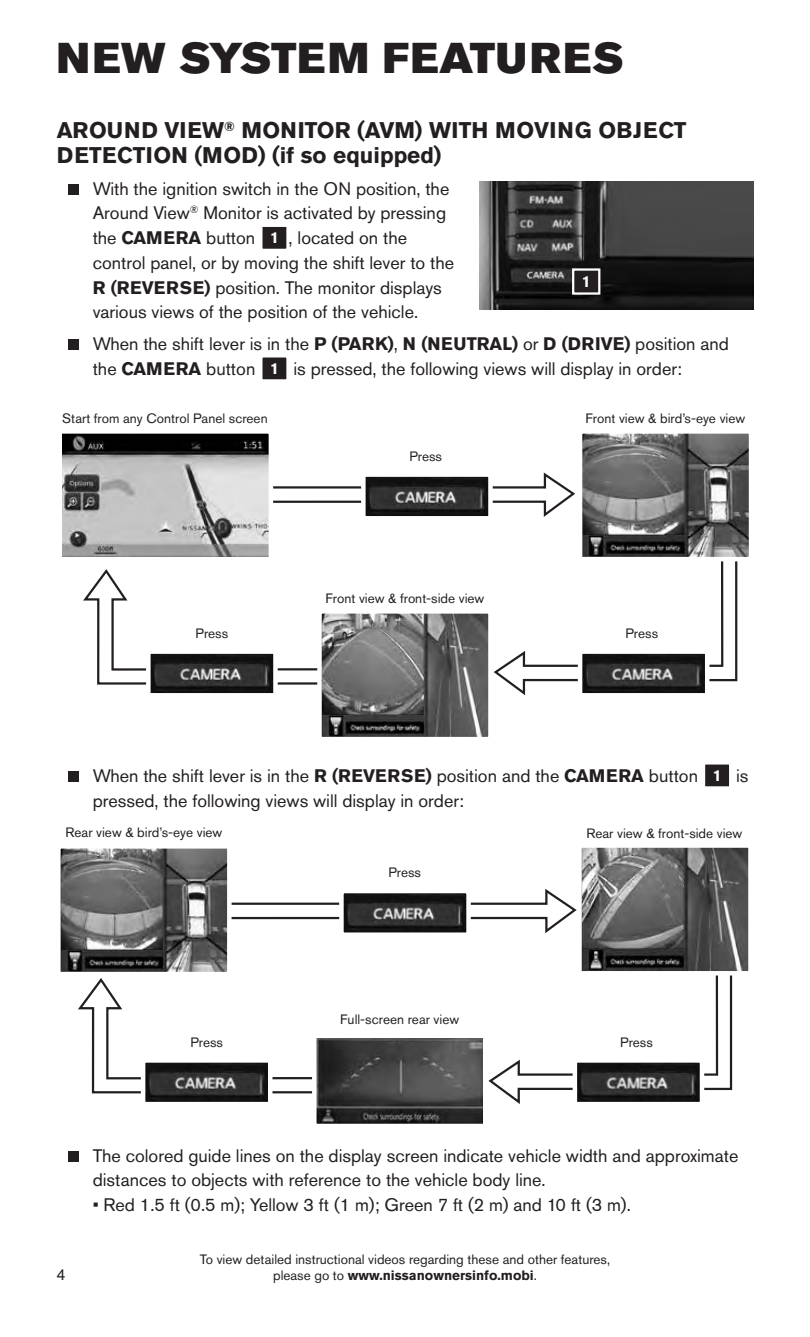
<style>
.page{position:relative;width:810px;height:1337px;background:#fff}
.page>*{position:absolute;margin:0;border:0;box-sizing:border-box;transform-origin:0 0}
.t1{font:42.75px "Akzidenz Grotesk Pro Super";letter-spacing:.02em;color:#231f20}
.t2{font:700 22.5px/24.8px "Akzidenz Grotesk Pro";letter-spacing:.01em;color:#231f20}
.t3{font:18px/24.8px "Akzidenz Grotesk Pro";color:#231f20}
.t4{font:15.75px "Akzidenz Grotesk Pro";color:#231f20}
.t5{font:700 15.75px "Akzidenz Grotesk Pro";color:#fff}
.t6{font:13.5px "Akzidenz Grotesk Pro";color:#231f20}
.t7{font:700 13.5px "Akzidenz Grotesk Pro";color:#231f20}
.s1{font-weight:700}
.s2{font-weight:700;font-size:15.75px;color:#fff}
.s3{font-weight:400}
</style>
<div class="page">
<div style="left:68px;top:184px;width:10px;height:11px;background:#231f20"></div>
<div style="left:261px;top:226px;width:27px;height:24px;background:#231f20"></div>
<div style="left:260px;top:225px;width:29px;height:26px;border:2px solid #fff"></div>
<div style="left:68px;top:339px;width:10px;height:11px;background:#231f20"></div>
<div style="left:261px;top:356px;width:27px;height:24px;background:#231f20"></div>
<div style="left:260px;top:355px;width:29px;height:26px;border:2px solid #fff"></div>
<img style="left:480px;top:182px;width:273px;height:128px">
<div style="left:573px;top:269px;width:26px;height:24px;background:#231f20"></div>
<div style="left:572px;top:268px;width:28px;height:27px;border:2px solid #fff"></div>
<div style="left:68px;top:1151px;width:10px;height:10px;background:#231f20"></div>
<div style="left:68px;top:771px;width:10px;height:11px;background:#231f20"></div>
<div style="left:704px;top:763px;width:26px;height:24px;background:#231f20"></div>
<div style="left:703px;top:762px;width:28px;height:26px;border:2px solid #fff"></div>
<svg style="left:273px;top:472px;width:302px;height:45px"></svg>
<svg style="left:493px;top:561px;width:245px;height:134px"></svg>
<svg style="left:83px;top:569px;width:234px;height:116px"></svg>
<img style="left:62px;top:434px;width:206px;height:122px">
<div style="left:57px;top:429px;width:216px;height:132px;border:4px solid #fff"></div>
<img style="left:583px;top:434px;width:165px;height:122px">
<div style="left:578px;top:429px;width:175px;height:132px;border:4px solid #fff"></div>
<img style="left:322px;top:614px;width:166px;height:122px">
<div style="left:317px;top:609px;width:176px;height:132px;border:4px solid #fff"></div>
<img style="left:151px;top:654px;width:122px;height:38px">
<div style="left:146px;top:649px;width:132px;height:48px;border:4px solid #fff"></div>
<img style="left:366px;top:477px;width:122px;height:38px">
<div style="left:361px;top:472px;width:132px;height:48px;border:4px solid #fff"></div>
<img style="left:583px;top:654px;width:121px;height:38px">
<div style="left:578px;top:649px;width:131px;height:48px;border:4px solid #fff"></div>
<svg style="left:232px;top:889px;width:345px;height:44px"></svg>
<img style="left:61px;top:849px;width:166px;height:122px">
<div style="left:56px;top:844px;width:176px;height:132px;border:4px solid #fff"></div>
<img style="left:344px;top:893px;width:122px;height:39px">
<div style="left:339px;top:888px;width:132px;height:49px;border:4px solid #fff"></div>
<svg style="left:488px;top:975px;width:245px;height:129px"></svg>
<svg style="left:78px;top:978px;width:234px;height:116px"></svg>
<img style="left:317px;top:1038px;width:166px;height:85px">
<img style="left:146px;top:1063px;width:121px;height:38px">
<div style="left:141px;top:1058px;width:131px;height:48px;border:4px solid #fff"></div>
<img style="left:578px;top:1063px;width:121px;height:38px">
<div style="left:573px;top:1058px;width:131px;height:48px;border:4px solid #fff"></div>
<img style="left:582px;top:848px;width:166px;height:122px">
<div style="left:577px;top:843px;width:176px;height:132px;border:4px solid #fff"></div>
<h1 class="t1" style="left:57px;top:30px;width:568px">NEW SYSTEM FEATURES</h1>
<p class="t2" style="left:57px;top:118px;width:631px">AROUND VIEW<sup>®</sup> MONITOR (AVM) WITH MOVING OBJECT<br>DETECTION (MOD) (if so equipped)</p>
<p class="t3" style="left:93px;top:176px;width:363px">With the ignition switch in the ON position, the Around View<sup>®</sup> Monitor is activated by pressing the <span class="s1">CAMERA</span> button <span class="s2">1</span> , located on the control panel, or by moving the shift lever to the <span class="s1">R (REVERSE)</span> position. The monitor displays various views of the position of the vehicle.</p>
<p class="t3" style="left:93px;top:331px;width:638px">When the shift lever is in the <span class="s1">P (PARK)</span>, <span class="s1">N (NEUTRAL)</span> or <span class="s1">D (DRIVE)</span> position and the <span class="s1">CAMERA</span> button <span class="s2">1</span> is pressed, the following views will display in order:</p>
<p class="t5" style="left:582px;top:271px;width:10px">1</p>
<p class="t6" style="left:62px;top:410px;width:207px">Start from any Control Panel screen</p>
<p class="t6" style="left:409px;top:447px;width:34px">Press</p>
<p class="t6" style="left:326px;top:589px;width:160px">Front view &amp; front-side view</p>
<p class="t6" style="left:586px;top:410px;width:161px">Front view &amp; bird’s-eye view</p>
<p class="t6" style="left:196px;top:624px;width:34px">Press</p>
<p class="t6" style="left:626px;top:624px;width:34px">Press</p>
<p class="t3" style="left:93px;top:763px;width:657px">When the shift lever is in the <span class="s1">R (REVERSE)</span> position and the <span class="s1">CAMERA</span> button <span class="s2">1</span> is pressed, the following views will display in order:</p>
<p class="t6" style="left:66px;top:823px;width:158px">Rear view &amp; bird’s-eye view</p>
<p class="t6" style="left:388px;top:864px;width:34px">Press</p>
<p class="t6" style="left:340px;top:1010px;width:120px">Full-screen rear view</p>
<p class="t6" style="left:586px;top:824px;width:158px">Rear view &amp; front-side view</p>
<p class="t6" style="left:190px;top:1033px;width:34px">Press</p>
<p class="t6" style="left:620px;top:1033px;width:34px">Press</p>
<p class="t3" style="left:93px;top:1142px;width:647px">The colored guide lines on the display screen indicate vehicle width and approximate distances to objects with reference to the vehicle body line.</p>
<p class="t3" style="left:93px;top:1192px;width:540px">• Red 1.5 ft (0.5 m); Yellow 3 ft (1 m); Green 7 ft (2 m) and 10 ft (3 m).</p>
<p class="t6" style="left:200px;top:1250px;width:412px">To view detailed instructional videos regarding these and other features,</p>
<p class="t4" style="left:57px;top:1264px;width:11px">4</p>
<p class="t7" style="left:273px;top:1266px;width:265px"><span class="s3">please go to</span> www.nissanownersinfo.mobi<span class="s3">.</span></p>
</div>
